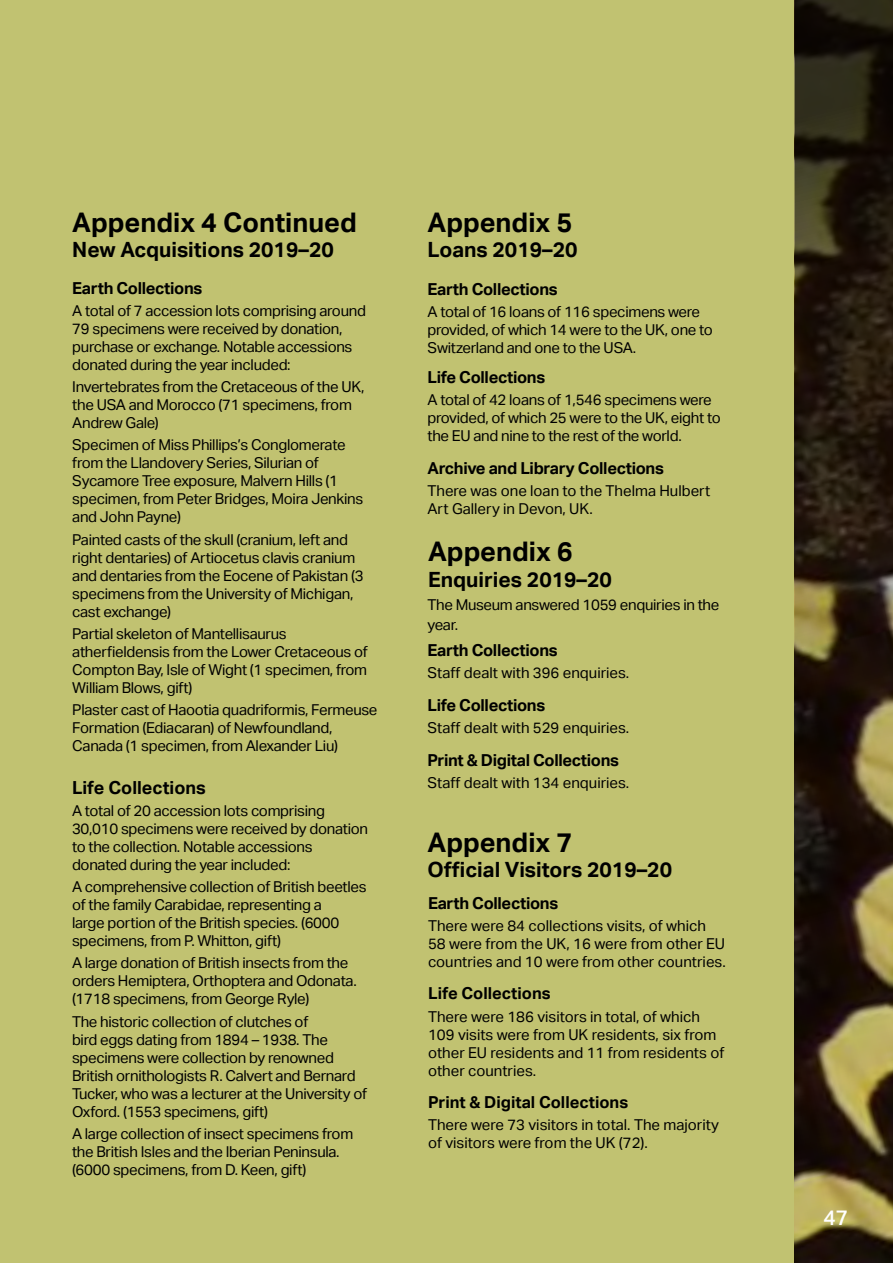
<style>
.page{position:relative;width:893px;height:1263px;background:#fff}
.page>*{position:absolute;margin:0;border:0;box-sizing:border-box;transform-origin:0 0}
.t1{font:700 27px "Aktiv Grotesk";color:#000}
.t2{font:700 21px "Aktiv Grotesk";color:#000}
.t3{font:500 21px "Aktiv Grotesk";color:#fff}
.t4{font:700 18px "Aktiv Grotesk";color:#000}
.t5{font:700 16.5px "Aktiv Grotesk";letter-spacing:-.02em;color:#000}
.t6{font:700 16.5px "Aktiv Grotesk";color:#000}
.t7{font:15px/18px "Aktiv Grotesk";letter-spacing:-.02em;color:#000}
.t8{font:15px/18px "Aktiv Grotesk";color:#000}
</style>
<div class="page">
<div style="left:0;top:0;width:850px;height:1263px;background:#c1c271"></div>
<img style="left:794px;top:1202px;width:99px;height:61px">
<svg style="left:794px;top:0;width:99px;height:1202px;background:#362b18"></svg>
<p class="t1" style="left:72px;top:207px;width:286px">Appendix 4 Continued</p>
<p class="t2" style="left:72px;top:238px;width:263px">New Acquisitions 2019–20</p>
<p class="t5" style="left:72px;top:278px;width:132px">Earth Collections</p>
<p class="t7" style="left:72px;top:302px;width:295px">A total of 7 accession lots comprising around 79 specimens were received by donation, purchase or exchange. Notable accessions donated during the year included:</p>
<p class="t7" style="left:72px;top:378px;width:294px">Invertebrates from the Cretaceous of the UK, the USA and Morocco (71 specimens, from<br>Andrew Gale)</p>
<p class="t7" style="left:72px;top:436px;width:292px">Specimen of Miss Phillips’s Conglomerate from the Llandovery Series, Silurian of Sycamore Tree exposure, Malvern Hills (1 specimen, from Peter Bridges, Moira Jenkins and John Payne)</p>
<p class="t7" style="left:72px;top:530px;width:293px">Painted casts of the skull (cranium, left and right dentaries) of Artiocetus clavis cranium and dentaries from the Eocene of Pakistan (3 specimens from the University of Michigan, cast exchange)</p>
<p class="t7" style="left:72px;top:625px;width:297px">Partial skeleton of Mantellisaurus atherfieldensis from the Lower Cretaceous of Compton Bay, Isle of Wight (1 specimen, from William Blows, gift)</p>
<p class="t7" style="left:72px;top:701px;width:307px">Plaster cast of Haootia quadriformis, Fermeuse<br>Formation (Ediacaran) of Newfoundland,<br>Canada (1 specimen, from Alexander Liu)</p>
<p class="t4" style="left:72px;top:777px;width:135px">Life Collections</p>
<p class="t7" style="left:72px;top:802px;width:298px">A total of 20 accession lots comprising 30,010 specimens were received by donation to the collection. Notable accessions donated during the year included:</p>
<p class="t7" style="left:72px;top:878px;width:296px">A comprehensive collection of British beetles of the family Carabidae, representing a<br>large portion of the British species. (6000 specimens, from P. Whitton, gift)</p>
<p class="t7" style="left:72px;top:954px;width:286px">A large donation of British insects from the orders Hemiptera, Orthoptera and Odonata. (1718 specimens, from George Ryle)</p>
<p class="t7" style="left:72px;top:1012px;width:297px">The historic collection of clutches of<br>bird eggs dating from 1894 – 1938. The specimens were collection by renowned British ornithologists R. Calvert and Bernard Tucker, who was a lecturer at the University of Oxford. (1553 specimens, gift)</p>
<p class="t7" style="left:72px;top:1125px;width:283px">A large collection of insect specimens from the British Isles and the Iberian Peninsula. (6000 specimens, from D. Keen, gift)</p>
<p class="t1" style="left:427px;top:207px;width:146px">Appendix 5</p>
<p class="t2" style="left:427px;top:238px;width:152px">Loans 2019–20</p>
<p class="t5" style="left:427px;top:279px;width:132px">Earth Collections</p>
<p class="t7" style="left:427px;top:303px;width:287px">A total of 16 loans of 116 specimens were provided, of which 14 were to the UK, one to<br>Switzerland and one to the USA.</p>
<p class="t5" style="left:427px;top:368px;width:119px">Life Collections</p>
<p class="t7" style="left:427px;top:391px;width:295px">A total of 42 loans of 1,546 specimens were provided, of which 25 were to the UK, eight to the EU and nine to the rest of the world.</p>
<p class="t5" style="left:427px;top:458px;width:238px">Archive and Library Collections</p>
<p class="t8" style="left:427px;top:482px;width:284px">There was one loan to the Thelma Hulbert<br>Art Gallery in Devon, UK.</p>
<p class="t1" style="left:428px;top:536px;width:146px">Appendix 6</p>
<p class="t2" style="left:428px;top:567px;width:185px">Enquiries 2019–20</p>
<p class="t7" style="left:427px;top:595px;width:293px;line-height:19.8px">The Museum answered 1059 enquiries in the year.</p>
<p class="t5" style="left:427px;top:641px;width:132px">Earth Collections</p>
<p class="t8" style="left:427px;top:664px;width:203px">Staff dealt with 396 enquiries.</p>
<p class="t5" style="left:427px;top:695px;width:119px">Life Collections</p>
<p class="t8" style="left:427px;top:719px;width:203px">Staff dealt with 529 enquiries.</p>
<p class="t5" style="left:427px;top:750px;width:193px">Print &amp; Digital Collections</p>
<p class="t8" style="left:427px;top:774px;width:203px">Staff dealt with 134 enquiries.</p>
<p class="t1" style="left:427px;top:827px;width:146px">Appendix 7</p>
<p class="t2" style="left:427px;top:858px;width:246px">Official Visitors 2019–20</p>
<p class="t5" style="left:428px;top:893px;width:132px">Earth Collections</p>
<p class="t8" style="left:428px;top:916px;width:299px">There were 84 collections visits, of which<br>58 were from the UK, 16 were from other EU countries and 10 were from other countries.</p>
<p class="t6" style="left:428px;top:984px;width:124px">Life Collections</p>
<p class="t8" style="left:428px;top:1007px;width:298px">There were 186 visitors in total, of which 109 visits were from UK residents, six from other EU residents and 11 from residents of other countries.</p>
<p class="t6" style="left:428px;top:1093px;width:202px">Print &amp; Digital Collections</p>
<p class="t8" style="left:428px;top:1116px;width:292px">There were 73 visitors in total. The majority of visitors were from the UK (72).</p>
<h2 class="t3" style="left:823px;top:1205px;width:26px">47</h2>
</div>
